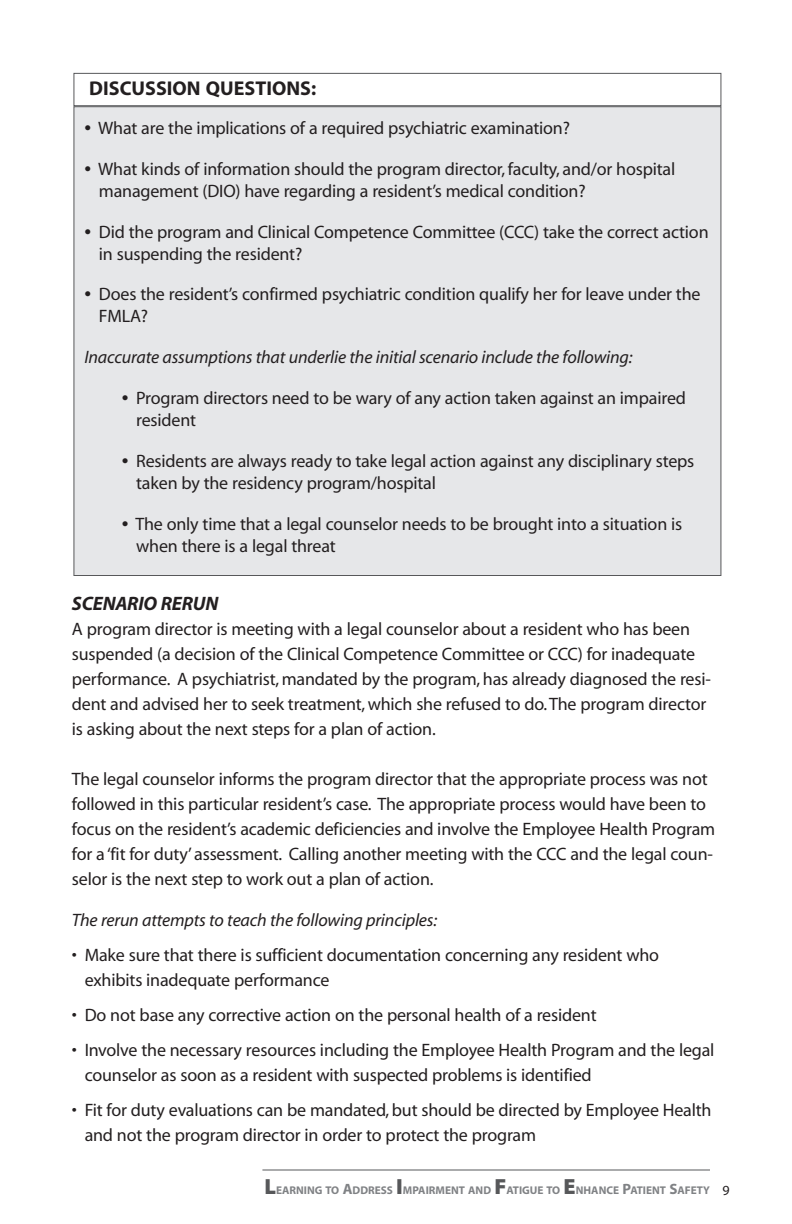
<style>
.page{position:relative;width:792px;height:1224px;background:#fff}
.page>*{position:absolute;margin:0;border:0;box-sizing:border-box;transform-origin:0 0}
.t1{font:20px "Myriad MM.700.600";color:#231f20}
.t2{font:italic 700 19.6px "Myriad";letter-spacing:-.01em;color:#231f20}
.t3{font:18px/25px "Myriad";letter-spacing:-.01em;color:#231f20}
.t4{font:italic 18px "Myriad";letter-spacing:-.01em;color:#231f20}
.t5{font:11.2px "Myriad MM.700.600";color:#808285}
.s1{font-size:24px}
.s2{font-family:"Myriad MM.830.300";font-size:22px;color:#57585a}
.s3{font-size:15px}
.s4{font-family:"Myriad";font-size:14px;color:#231f20}
</style>
<div class="page">
<div style="left:73px;top:73px;width:648px;height:33px;border:1px solid #57585a"></div>
<div style="left:74px;top:107px;width:647px;height:469px;background:#e6e7e9"></div>
<hr style="left:262px;top:1170px;width:448px;height:1px;background:#57585a">
<p class="t1" style="left:89px;top:80px;width:228px">DISCUSSION QUESTIONS:</p>
<p class="t3" style="left:84px;top:117px;width:487px"><span class="s1">•</span> What are the implications of a required psychiatric examination?</p>
<p class="t3" style="left:99px;top:159px;width:578px;line-height:22px;text-indent:-15px"><span class="s1">•</span> What kinds of information should the program director, faculty, and/or hospital management (DIO) have regarding a resident’s medical condition?</p>
<p class="t3" style="left:99px;top:222px;width:611px;line-height:22px;text-indent:-14px"><span class="s1">•</span> Did the program and Clinical Competence Committee (CCC) take the correct action in suspending the resident?</p>
<p class="t3" style="left:99px;top:285px;width:603px;line-height:22px;text-indent:-14px"><span class="s1">•</span> Does the resident’s confirmed psychiatric condition qualify her for leave under the<br>FMLA?</p>
<p class="t4" style="left:84px;top:351px;width:550px">Inaccurate assumptions that underlie the initial scenario include the following:</p>
<p class="t3" style="left:136px;top:389px;width:551px;line-height:22px;text-indent:-14px"><span class="s1">•</span> Program directors need to be wary of any action taken against an impaired resident</p>
<p class="t3" style="left:136px;top:451px;width:560px;line-height:22px;text-indent:-14px"><span class="s1">•</span> Residents are always ready to take legal action against any disciplinary steps taken by the residency program/hospital</p>
<p class="t3" style="left:136px;top:514px;width:548px;line-height:22px;text-indent:-14px"><span class="s1">•</span> The only time that a legal counselor needs to be brought into a situation is when there is a legal threat</p>
<p class="t2" style="left:72px;top:596px;width:148px">SCENARIO RERUN</p>
<p class="t3" style="left:72px;top:618px;width:641px">A program director is meeting with a legal counselor about a resident who has been suspended (a decision of the Clinical Competence Committee or CCC) for inadequate performance. A psychiatrist, mandated by the program, has already diagnosed the resi&shy;dent and advised her to seek treatment, which she refused to do.The program director is asking about the next steps for a plan of action.</p>
<p class="t3" style="left:72px;top:768px;width:645px">The legal counselor informs the program director that the appropriate process was not followed in this particular resident’s case. The appropriate process would have been to focus on the resident’s academic deficiencies and involve the Employee Health Program for a ‘fit for duty’ assessment. Calling another meeting with the CCC and the legal coun&shy;selor is the next step to work out a plan of action.</p>
<p class="t4" style="left:72px;top:913px;width:367px">The rerun attempts to teach the following principles:</p>
<p class="t3" style="left:85px;top:944px;width:576px;text-indent:-13px">• Make sure that there is sufficient documentation concerning any resident who exhibits inadequate performance</p>
<p class="t3" style="left:72px;top:1004px;width:526px">• Do not base any corrective action on the personal health of a resident</p>
<p class="t3" style="left:85px;top:1039px;width:631px;text-indent:-13px">• Involve the necessary resources including the Employee Health Program and the legal counselor as soon as a resident with suspected problems is identified</p>
<p class="t3" style="left:85px;top:1099px;width:628px;text-indent:-13px">• Fit for duty evaluations can be mandated, but should be directed by Employee Health and not the program director in order to protect the program</p>
<p class="t5" style="left:265px;top:1186px;width:467px"><span class="s2">L</span>EARNING TO <span class="s3">A</span>DDRESS <span class="s2">I</span>MPAIRMENT AND <span class="s2">F</span>ATIGUE TO <span class="s2">E</span>NHANCE <span class="s3">P</span>ATIENT <span class="s3">S</span>AFETY <span class="s4">9</span></p>
</div>
